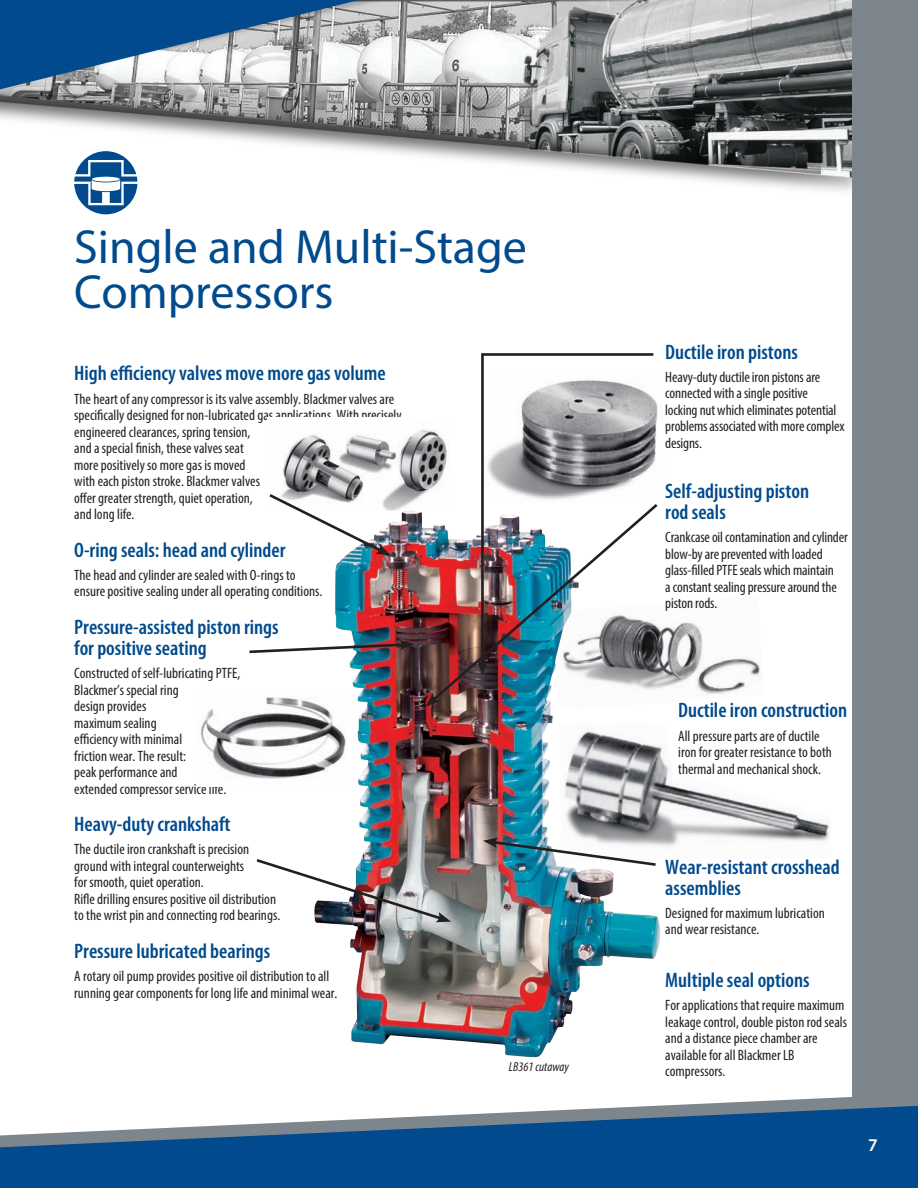
<style>
.page{position:relative;width:918px;height:1188px;background:#fff}
.page>*{position:absolute;margin:0;border:0;box-sizing:border-box;transform-origin:0 0}
.t1{font:48px/45px "Myriad Pro";color:#004a8d}
.t2{font:600 condensed 21px/21px "Myriad Pro";color:#004a8d}
.t3{font:600 18px "Myriad Pro";color:#fff}
.t4{font:condensed 15px/16.5px "Myriad Pro";color:#231f20}
.t5{font:italic condensed 13.05px "Myriad Pro";color:#231f20}
</style>
<div class="page">
<img style="left:415px;top:0;width:437px;height:191px">
<img style="left:662px;top:622px;width:98px;height:73px">
<img style="left:662px;top:744px;width:168px;height:103px">
<img style="left:200px;top:697px;width:109px;height:82px">
<img style="left:283px;top:429px;width:164px;height:63px">
<img style="left:309px;top:484px;width:353px;height:574px">
<svg style="left:269px;top:492px;width:122px;height:63px"></svg>
<svg style="left:480px;top:353px;width:176px;height:148px"></svg>
<img style="left:429px;top:501px;width:231px;height:203px">
<svg style="left:425px;top:693px;width:15px;height:14px"></svg>
<svg style="left:249px;top:639px;width:165px;height:16px"></svg>
<img style="left:256px;top:857px;width:195px;height:65px">
<img style="left:483px;top:837px;width:176px;height:31px">
<div style="left:852px;top:0;width:66px;height:1188px;background:#7e868d"></div>
<svg style="left:675px;top:1097px;width:177px;height:8px"></svg>
<svg style="left:0;top:1105px;width:918px;height:83px;background:#32699c"></svg>
<svg style="left:0;top:0;width:415px;height:215px"></svg>
<h1 class="t1" style="left:74px;top:224px;width:454px">Single and Multi-Stage<br>Compressors</h1>
<h2 class="t2" style="left:74px;top:363px;width:313px">High efficiency valves move more gas volume</h2>
<p class="t4" style="left:74px;top:390px;width:329px">The heart of any compressor is its valve assembly. Blackmer valves are specifically designed for non-lubricated gas applications. With precisely engineered clearances, spring tension,<br>and a special finish, these valves seat<br>more positively so more gas is moved<br>with each piston stroke. Blackmer valves<br>offer greater strength, quiet operation,<br>and long life.</p>
<h2 class="t2" style="left:74px;top:539px;width:213px">O-ring seals: head and cylinder</h2>
<p class="t4" style="left:74px;top:566px;width:250px">The head and cylinder are sealed with O-rings to ensure positive sealing under all operating conditions.</p>
<h2 class="t2" style="left:74px;top:617px;width:206px">Pressure-assisted piston rings for positive seating</h2>
<p class="t4" style="left:74px;top:665px;width:168px">Constructed of self-lubricating PTFE,<br>Blackmer’s special ring<br>design provides<br>maximum sealing<br>efficiency with minimal<br>friction wear. The result:<br>peak performance and<br>extended compressor service life.</p>
<h2 class="t2" style="left:74px;top:814px;width:158px">Heavy-duty crankshaft</h2>
<p class="t4" style="left:74px;top:841px;width:208px">The ductile iron crankshaft is precision ground with integral counterweights<br>for smooth, quiet operation.<br>Rifle drilling ensures positive oil distribution to the wrist pin and connecting rod bearings.</p>
<h2 class="t2" style="left:74px;top:941px;width:198px">Pressure lubricated bearings</h2>
<p class="t4" style="left:74px;top:968px;width:265px">A rotary oil pump provides positive oil distribution to all running gear components for long life and minimal wear.</p>
<p class="t5" style="left:509px;top:1059px;width:61px">LB361 cutaway</p>
<h2 class="t2" style="left:665px;top:342px;width:134px">Ductile iron pistons</h2>
<p class="t4" style="left:665px;top:369px;width:181px">Heavy-duty ductile iron pistons are connected with a single positive<br>locking nut which eliminates potential problems associated with more complex designs.</p>
<h2 class="t2" style="left:665px;top:481px;width:145px">Self-adjusting piston rod seals</h2>
<p class="t4" style="left:665px;top:529px;width:184px">Crankcase oil contamination and cylinder blow-by are prevented with loaded glass-filled PTFE seals which maintain<br>a constant sealing pressure around the piston rods.</p>
<h2 class="t2" style="left:678px;top:700px;width:170px">Ductile iron construction</h2>
<p class="t4" style="left:678px;top:727px;width:155px">All pressure parts are of ductile iron for greater resistance to both thermal and mechanical shock.</p>
<h2 class="t2" style="left:665px;top:857px;width:176px">Wear-resistant crosshead assemblies</h2>
<p class="t4" style="left:665px;top:904px;width:161px">Designed for maximum lubrication and wear resistance.</p>
<h2 class="t2" style="left:665px;top:970px;width:146px">Multiple seal options</h2>
<p class="t4" style="left:665px;top:997px;width:183px">For applications that require maximum leakage control, double piston rod seals and a distance piece chamber are available for all Blackmer LB compressors.</p>
<p class="t3" style="left:868px;top:1133px;width:11px">7</p>
</div>
